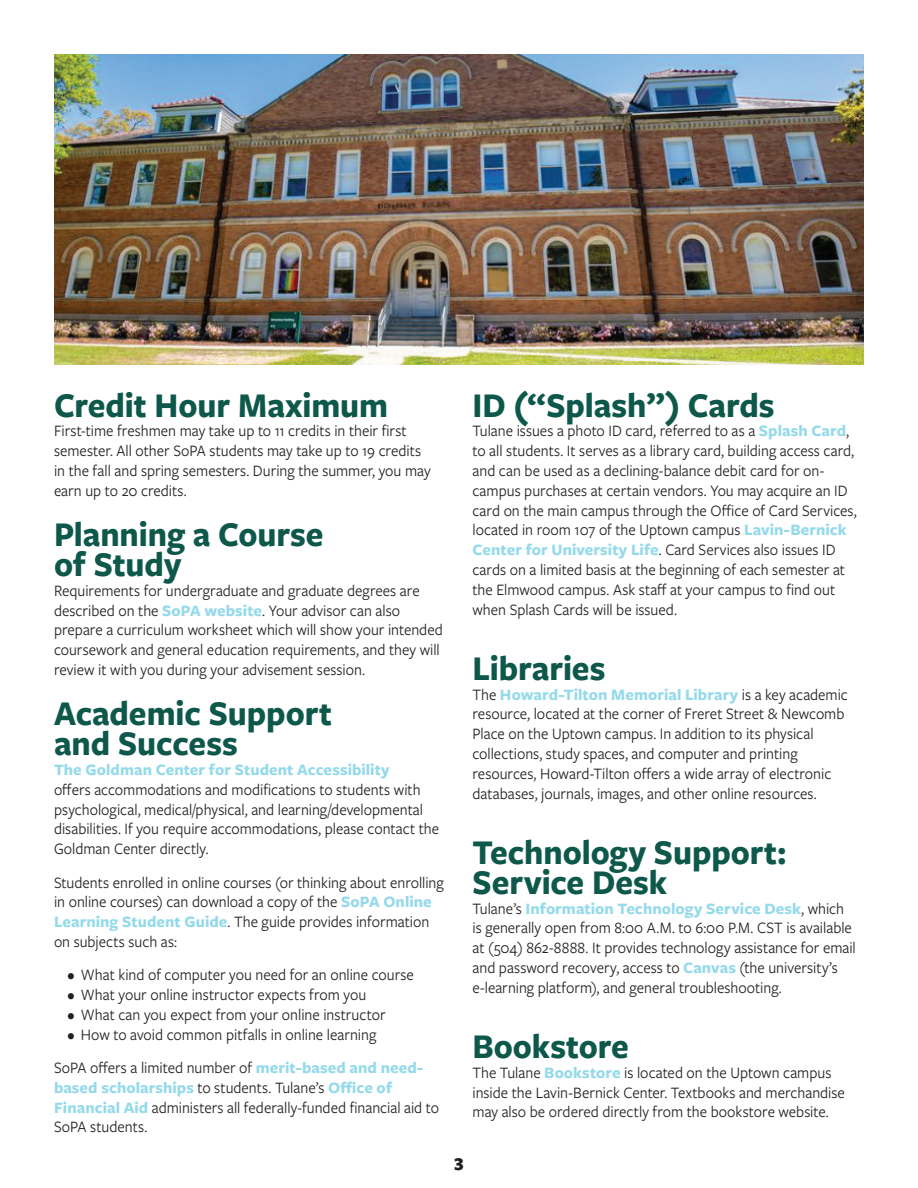
<style>
.page{position:relative;width:918px;height:1188px;background:#fff}
.page>*{position:absolute;margin:0;border:0;box-sizing:border-box;transform-origin:0 0}
.heading_2{font:700 36px/30px "Freight Sans Pro";letter-spacing:-.005em;color:#0d584b;scale:.95 1}
.t1{font:900 18px "Freight Sans Pro";color:#231f20}
.body_paragraph{font:16.5px/19.8px "Freight Sans Pro";color:#231f20;scale:.95 1}
.s1{font-weight:700;color:#94daeb}
</style>
<div class="page">
<img style="left:54px;top:54px;width:810px;height:310px">
<p class="heading_2" style="left:54px;top:388px;width:353px">Credit Hour Maximum</p>
<p class="body_paragraph" style="left:54px;top:420px;width:398px">First-time freshmen may take up to 11 credits in their first semester. All other SoPA students may take up to 19 credits in the fall and spring semesters. During the summer, you may earn up to 20 credits.</p>
<p class="heading_2" style="left:54px;top:518px;width:285px">Planning a Course of Study</p>
<p class="body_paragraph" style="left:54px;top:580px;width:411px">Requirements for undergraduate and graduate degrees are described on the <span class="s1">SoPA website</span>. Your advisor can also prepare a curriculum worksheet which will show your intended coursework and general education requirements, and they will review it with you during your advisement session.</p>
<p class="heading_2" style="left:54px;top:697px;width:294px">Academic Support and Success</p>
<p class="body_paragraph" style="left:54px;top:759px;width:407px"><span class="s1">The Goldman Center for Student Accessibility<br></span>offers accommodations and modifications to students with psychological, medical/physical, and learning/developmental disabilities. If you require accommodations, please contact the Goldman Center directly.</p>
<p class="body_paragraph" style="left:54px;top:872px;width:412px">Students enrolled in online courses (or thinking about enrolling in online courses) can download a copy of the <span class="s1">SoPA Online Learning Student Guide</span>. The guide provides information on subjects such as:</p>
<p class="body_paragraph" style="left:67px;top:964px;width:366px">• What kind of computer you need for an online course</p>
<p class="body_paragraph" style="left:67px;top:984px;width:316px">• What your online instructor expects from you</p>
<p class="body_paragraph" style="left:67px;top:1004px;width:336px">• What can you expect from your online instructor</p>
<p class="body_paragraph" style="left:67px;top:1024px;width:327px">• How to avoid common pitfalls in online learning</p>
<p class="body_paragraph" style="left:54px;top:1057px;width:407px">SoPA offers a limited number of <span class="s1">merit-based and need&shy;based scholarships</span> to students. Tulane’s <span class="s1">Office of Financial Aid</span> administers all federally-funded financial aid to SoPA students.</p>
<p class="heading_2" style="left:472px;top:388px;width:320px">ID (“Splash”) Cards</p>
<p class="body_paragraph" style="left:472px;top:420px;width:406px">Tulane issues a photo ID card, referred to as a <span class="s1">Splash Card</span>, to all students. It serves as a library card, building access card, and can be used as a declining-balance debit card for on&shy;campus purchases at certain vendors. You may acquire an ID card on the main campus through the Office of Card Services, located in room 107 of the Uptown campus <span class="s1">Lavin-Bernick Center for University Life</span>. Card Services also issues ID cards on a limited basis at the beginning of each semester at the Elmwood campus. Ask staff at your campus to find out when Splash Cards will be issued.</p>
<p class="heading_2" style="left:472px;top:652px;width:141px">Libraries</p>
<p class="body_paragraph" style="left:472px;top:684px;width:397px">The <span class="s1">Howard-Tilton Memorial Library</span> is a key academic resource, located at the corner of Freret Street &amp; Newcomb Place on the Uptown campus. In addition to its physical collections, study spaces, and computer and printing resources, Howard-Tilton offers a wide array of electronic databases, journals, images, and other online resources.</p>
<p class="heading_2" style="left:472px;top:836px;width:332px">Technology Support:<br>Service Desk</p>
<p class="body_paragraph" style="left:472px;top:898px;width:405px">Tulane’s <span class="s1">Information Technology Service Desk</span>, which is generally open from 8:00 A.M. to 6:00 P.M. CST is available at (504) 862-8888. It provides technology assistance for email and password recovery, access to <span class="s1">Canvas</span> (the university’s e-learning platform), and general troubleshooting.</p>
<p class="heading_2" style="left:472px;top:1030px;width:166px">Bookstore</p>
<p class="body_paragraph" style="left:472px;top:1062px;width:394px">The Tulane <span class="s1">Bookstore</span> is located on the Uptown campus inside the Lavin-Bernick Center. Textbooks and merchandise may also be ordered directly from the bookstore website.</p>
<p class="t1" style="left:454px;top:1149px;width:11px">3</p>
</div>
